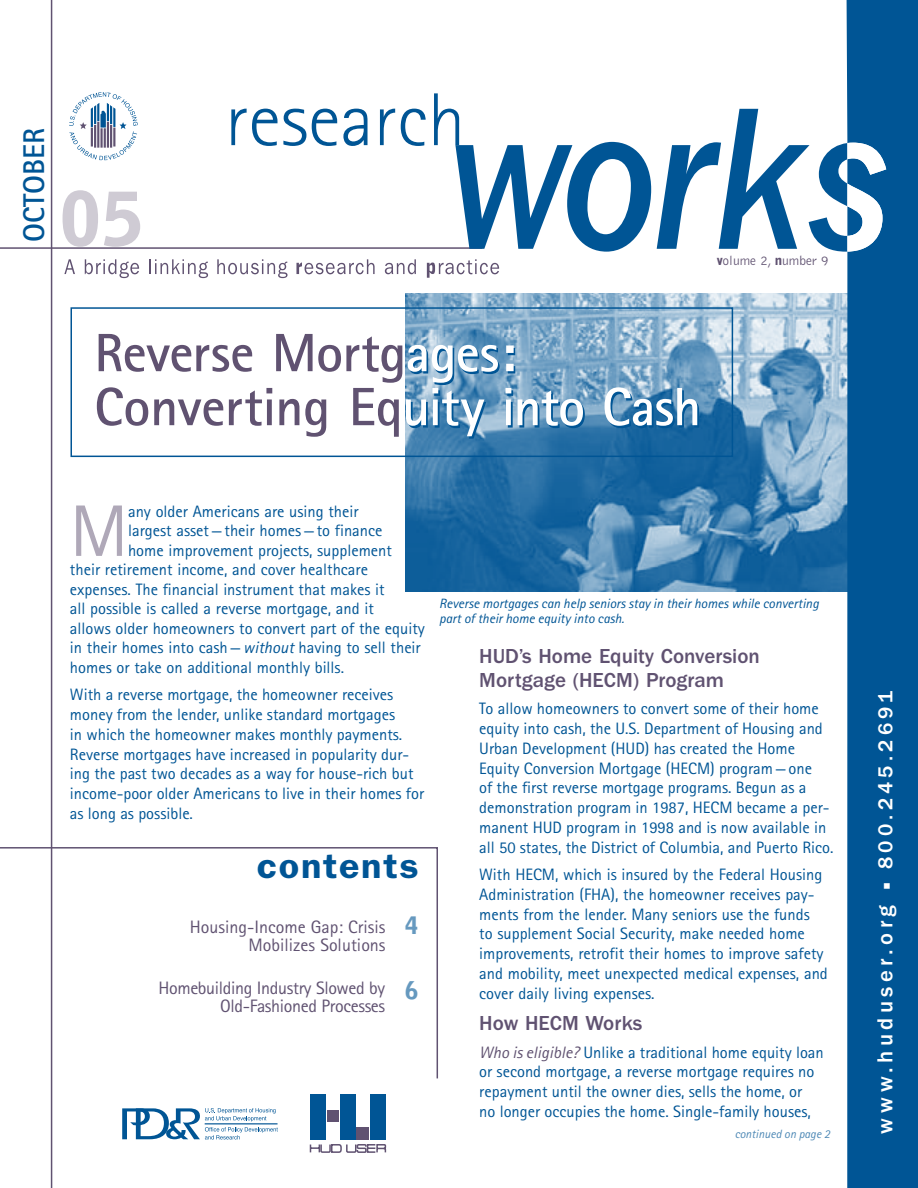
<style>
.page{position:relative;width:918px;height:1188px;background:#fff}
.page>*{position:absolute;margin:0;border:0;box-sizing:border-box;transform-origin:0 0}
.body_text_-_1st_para{font:73.05px "Rotis Sans Serif";color:#afa8b8}
.front_page_head{font:700 54px/54px "Rotis Sans Serif";letter-spacing:-.01em;color:#605271}
.t1{font:600 35.1px "Franklin Gothic";letter-spacing:.045em;color:#005595;scale:1.08 1}
.contents_-_page{font:900 24px "Bell Gothic";color:#6699bf}
.t2{font:500 22.5px "Franklin Gothic";letter-spacing:.2em;color:#fff}
.body_text{font:500 21px/24px "Franklin Gothic";color:#605271}
.t3{font:500 21px "Franklin Gothic";letter-spacing:.19em;color:#fff}
.contents_-front{font:18px/18px "Rotis Sans Serif";letter-spacing:-.02em;color:#605271;text-align:right}
.contents_-front-2{font:18px/18px "Rotis Sans Serif";color:#605271;text-align:right}
.body_text-2{font:16.5px/19.8px "Rotis Sans Serif";color:#005595}
.body_text_-_1st_para-2{font:16.5px "Rotis Sans Serif";color:#005595}
.CAPTION-2{font:italic 13.5px/15px "Rotis Sans Serif";color:#005595}
.t4{font:300 13.5px "Bell Gothic";color:#605271}
.t5{font:italic 12px "Rotis Sans Serif";color:#4d88b5}
.s1{font-weight:900}
.s2{color:#fff}
.s3{font-style:italic}
.s4{font-style:italic;color:#605271}
</style>
<div class="page">
<svg style="left:0;top:846px;width:438px;height:234px"></svg>
<div style="left:310px;top:1094px;width:16px;height:45px;background:#005595"></div>
<div style="left:340px;top:1094px;width:15px;height:45px;background:#005595"></div>
<div style="left:371px;top:1094px;width:15px;height:45px;background:#005595"></div>
<div style="left:357px;top:1127px;width:12px;height:12px;background:#605271"></div>
<svg style="left:309px;top:1144px;width:77px;height:9px"></svg>
<div style="left:327px;top:1111px;width:11px;height:11px;background:#605271"></div>
<svg style="left:122px;top:1108px;width:156px;height:32px"></svg>
<hr style="left:205px;top:1123px;width:73px;height:1px;background:#005595">
<img style="left:406px;top:293px;width:440px;height:298px">
<div style="left:846px;top:0;width:72px;height:1188px;background:#005595"></div>
<hr style="left:0;top:247px;width:482px;height:2px;background:#605271">
<svg style="left:231px;top:109px;width:75px;height:37px"></svg>
<svg style="left:312px;top:109px;width:25px;height:37px"></svg>
<svg style="left:343px;top:109px;width:25px;height:37px"></svg>
<svg style="left:380px;top:109px;width:15px;height:36px"></svg>
<svg style="left:401px;top:109px;width:25px;height:37px"></svg>
<hr style="left:51px;top:0;width:1px;height:1188px;background:#605271">
<svg style="left:64px;top:259px;width:11px;height:15px"></svg>
<svg style="left:85px;top:259px;width:54px;height:19px"></svg>
<svg style="left:149px;top:259px;width:59px;height:19px"></svg>
<svg style="left:217px;top:259px;width:71px;height:19px"></svg>
<svg style="left:296px;top:259px;width:79px;height:15px"></svg>
<svg style="left:385px;top:259px;width:31px;height:15px"></svg>
<svg style="left:427px;top:259px;width:72px;height:19px"></svg>
<svg style="left:434px;top:93px;width:217px;height:159px"></svg>
<svg style="left:657px;top:109px;width:229px;height:143px"></svg>
<svg style="left:63px;top:190px;width:35px;height:57px"></svg>
<svg style="left:104px;top:192px;width:36px;height:55px"></svg>
<svg style="left:69px;top:92px;width:69px;height:68px"></svg>
<div style="left:70px;top:307px;width:663px;height:150px;border:2px solid #005595"></div>
<p class="t4" style="left:716px;top:254px;width:114px"><span class="s1">v</span>olume 2, <span class="s1">n</span>umber 9</p>
<p class="front_page_head" style="left:94px;top:325px;width:608px">Reverse Mortg<span class="s2">ages:<br></span>Converting Eq<span class="s2">uity into Cash</span></p>
<p class="body_text_-_1st_para" style="left:70px;top:488px;width:60px">M</p>
<p class="body_text_-_1st_para-2" style="left:128px;top:502px;width:232px">any older Americans are using their</p>
<p class="body_text_-_1st_para-2" style="left:128px;top:521px;width:256px">largest asset—their homes—to finance</p>
<p class="body_text_-_1st_para-2" style="left:128px;top:541px;width:265px">home improvement projects, supplement</p>
<p class="body_text_-_1st_para-2" style="left:70px;top:560px;width:300px">their retirement income, and cover healthcare</p>
<p class="body_text_-_1st_para-2" style="left:70px;top:580px;width:316px">expenses. The financial instrument that makes it</p>
<p class="body_text_-_1st_para-2" style="left:70px;top:599px;width:305px">all possible is called a reverse mortgage, and it</p>
<p class="body_text_-_1st_para-2" style="left:70px;top:619px;width:356px">allows older homeowners to convert part of the equity</p>
<p class="body_text_-_1st_para-2" style="left:70px;top:638px;width:352px">in their homes into cash—<span class="s3">without</span> having to sell their</p>
<p class="body_text_-_1st_para-2" style="left:70px;top:658px;width:276px">homes or take on additional monthly bills.</p>
<p class="body_text-2" style="left:70px;top:685px;width:356px">With a reverse mortgage, the homeowner receives money from the lender, unlike standard mortgages<br>in which the homeowner makes monthly payments.<br>Reverse mortgages have increased in popularity dur&shy;ing the past two decades as a way for house-rich but income-poor older Americans to live in their homes for as long as possible.</p>
<p class="t1" style="left:257px;top:845px;width:151px">contents</p>
<p class="contents_-front-2" style="left:190px;top:918px;width:197px">Housing-Income Gap: Crisis<br>Mobilizes Solutions</p>
<p class="contents_-_page" style="left:405px;top:911px;width:15px">4</p>
<p class="contents_-_page" style="left:405px;top:976px;width:15px">6</p>
<p class="contents_-front" style="left:158px;top:978px;width:228px">Homebuilding Industry Slowed by<br>Old-Fashioned Processes</p>
<p class="CAPTION-2" style="left:439px;top:596px;width:381px">Reverse mortgages can help seniors stay in their homes while converting part of their home equity into cash.</p>
<p class="body_text" style="left:479px;top:644px;width:282px">HUD’s Home Equity Conversion<br>Mortgage (HECM) Program</p>
<p class="body_text-2" style="left:479px;top:699px;width:356px">To allow homeowners to convert some of their home equity into cash, the U.S. Department of Housing and Urban Development (HUD) has created the Home Equity Conversion Mortgage (HECM) program—one<br>of the first reverse mortgage programs. Begun as a demonstration program in 1987, HECM became a per&shy;manent HUD program in 1998 and is now available in all 50 states, the District of Columbia, and Puerto Rico.</p>
<p class="body_text-2" style="left:479px;top:864px;width:350px">With HECM, which is insured by the Federal Housing Administration (FHA), the homeowner receives pay&shy;ments from the lender. Many seniors use the funds<br>to supplement Social Security, make needed home improvements, retrofit their homes to improve safety and mobility, meet unexpected medical expenses, and cover daily living expenses.</p>
<p class="body_text" style="left:479px;top:1012px;width:165px">How HECM Works</p>
<p class="body_text-2" style="left:479px;top:1042px;width:346px"><span class="s4">Who is eligible?</span> Unlike a traditional home equity loan or second mortgage, a reverse mortgage requires no repayment until the owner dies, sells the home, or<br>no longer occupies the home. Single-family houses,</p>
<p class="t5" style="left:735px;top:1126px;width:97px">continued on page 2</p>
<p class="t3" style="left:874px;top:889px;width:200px;rotate:-90deg">■ 800.245.2691</p>
<p class="t2" style="left:872px;top:1134px;width:230px;rotate:-90deg">www.huduser.org</p>
</div>
